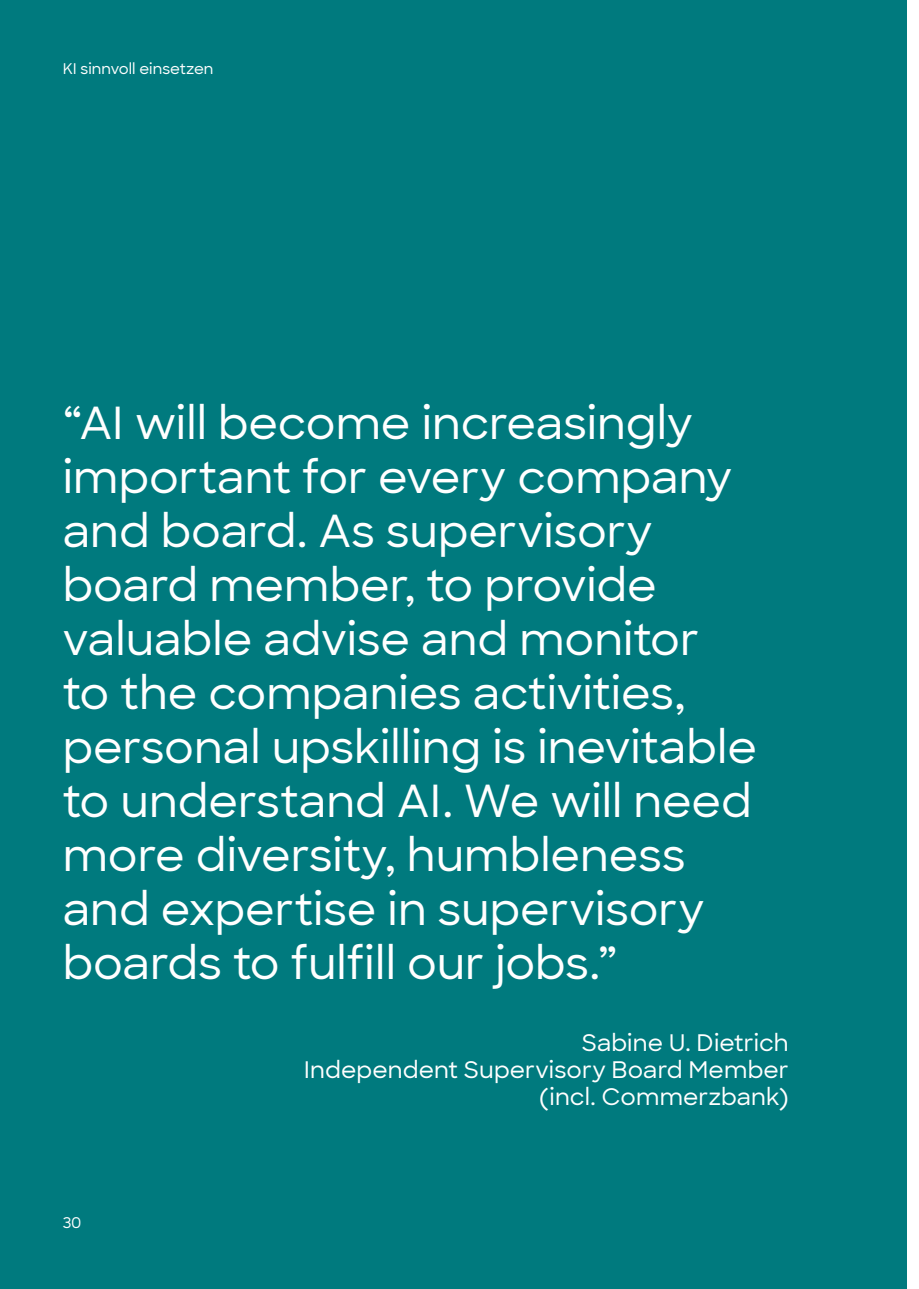
<style>
.page{position:relative;width:919px;height:1289px;background:#fff}
.page>*{position:absolute;margin:0;border:0;box-sizing:border-box;transform-origin:0 0}
.t1{font:500 45px/54px "Sharp Sans";color:#fff}
.Anleser_15_5pt_USA{font:500 23.25px/27px "Sharp Sans";letter-spacing:.005em;color:#fff;text-align:right}
.t2{font:500 15px "Sharp Sans";color:#fff}
</style>
<div class="page">
<div style="left:0;top:0;width:906px;height:1288px;background:#007a7e"></div>
<p class="t2" style="left:63px;top:58px;width:152px">KI sinnvoll einsetzen</p>
<p class="t1" style="left:63px;top:394px;width:695px">“AI will become increasingly important for every company and board. As supervisory board member, to provide valuable advise and monitor to the companies activities, personal upskilling is inevitable to understand AI. We will need more diversity, humbleness and expertise in supervisory boards to fulfill our jobs.”</p>
<p class="t2" style="left:63px;top:1211px;width:20px">30</p>
<p class="Anleser_15_5pt_USA" style="left:304px;top:1028px;width:486px">Sabine U. Dietrich<br>Independent Supervisory Board Member (incl. Commerzbank)</p>
</div>
